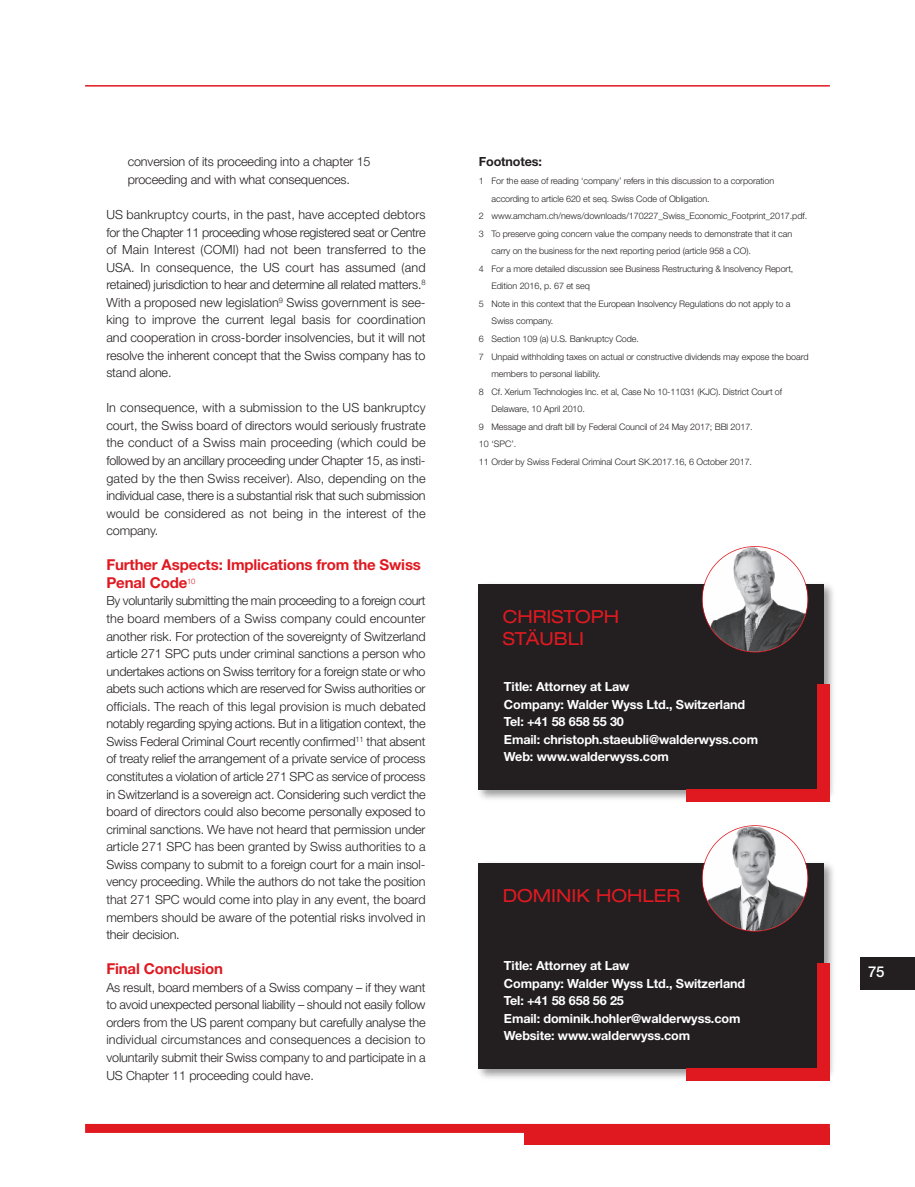
<style>
.page{position:relative;width:915px;height:1187px;background:#fff}
.page>*{position:absolute;margin:0;border:0;box-sizing:border-box;transform-origin:0 0}
.t1{font:expanded 18px/21.6px "Helvetica Neue LT Std";color:#e01921}
.t2{font:700 15px/17.5px "Helvetica Neue LT Std";letter-spacing:-.01em;color:#e01921}
.t3{font:500 15px "Helvetica Neue LT Std";color:#fff}
.t4{font:300 12.6px/17.5px "Helvetica Neue LT Std";letter-spacing:-.01em;color:#231f20;text-align:justify}
.t5{font:700 12.6px/17.5px "Helvetica Neue LT Std";letter-spacing:-.01em;color:#fff}
.t6{font:700 12.6px "Helvetica Neue LT Std";letter-spacing:-.01em;color:#231f20}
.t7{font:300 9px "Helvetica Neue LT Std";letter-spacing:-.01em;color:#231f20}
</style>
<div class="page">
<div style="left:85px;top:1123px;width:744px;height:9px;background:#e01921"></div>
<div style="left:524px;top:1128px;width:305px;height:16px;background:#e01921"></div>
<hr style="left:85px;top:85px;width:744px;height:2px;background:#e01921">
<div style="left:859px;top:957px;width:55px;height:32px;background:#231f20"></div>
<img style="left:478px;top:857px;width:355px;height:224px">
<div style="left:478px;top:863px;width:345px;height:205px;background:#231f20"></div>
<img style="left:702px;top:826px;width:105px;height:104px;border-radius:50%">
<div style="left:701px;top:825px;width:107px;height:106px;border:2px solid #e01921;border-radius:50%"></div>
<div style="left:686px;top:1068px;width:143px;height:12px;background:#e01921"></div>
<div style="left:817px;top:962px;width:12px;height:118px;background:#e01921"></div>
<img style="left:478px;top:578px;width:355px;height:224px">
<div style="left:478px;top:584px;width:345px;height:205px;background:#231f20"></div>
<img style="left:702px;top:547px;width:105px;height:104px;border-radius:50%">
<div style="left:701px;top:546px;width:107px;height:106px;border:2px solid #e01921;border-radius:50%"></div>
<div style="left:686px;top:789px;width:143px;height:12px;background:#e01921"></div>
<div style="left:817px;top:683px;width:12px;height:118px;background:#e01921"></div>
<p class="t4" style="left:128px;top:154px;width:244px">conversion of its proceeding into a chapter 15 proceeding and with what consequences.</p>
<p class="t4" style="left:106px;top:207px;width:320px">US bankruptcy courts, in the past, have accepted debtors for the Chapter 11 proceeding whose registered seat or Centre of Main Interest (COMI) had not been transferred to the USA. In consequence, the US court has assumed (and retained) jurisdiction to hear and determine all related matters.<sup>8<br></sup>With a proposed new legislation<sup>9</sup> Swiss government is see&shy;king to improve the current legal basis for coordination and cooperation in cross-border insolvencies, but it will not resolve the inherent concept that the Swiss company has to stand alone.</p>
<p class="t4" style="left:106px;top:400px;width:320px">In consequence, with a submission to the US bankruptcy court, the Swiss board of directors would seriously frustrate the conduct of a Swiss main proceeding (which could be followed by an ancillary proceeding under Chapter 15, as insti&shy;gated by the then Swiss receiver). Also, depending on the individual case, there is a substantial risk that such submission would be considered as not being in the interest of the company.</p>
<p class="t2" style="left:106px;top:557px;width:316px">Further Aspects: Implications from the Swiss<br>Penal Code<sup>10</sup></p>
<p class="t4" style="left:106px;top:593px;width:320px">By voluntarily submitting the main proceeding to a foreign court the board members of a Swiss company could encounter another risk. For protection of the sovereignty of Switzerland article 271 SPC puts under criminal sanctions a person who undertakes actions on Swiss territory for a foreign state or who abets such actions which are reserved for Swiss authorities or officials. The reach of this legal provision is much debated notably regarding spying actions. But in a litigation context, the Swiss Federal Criminal Court recently confirmed<sup>11</sup> that absent of treaty relief the arrangement of a private service of process constitutes a violation of article 271 SPC as service of process in Switzerland is a sovereign act. Considering such verdict the board of directors could also become personally exposed to criminal sanctions. We have not heard that permission under article 271 SPC has been granted by Swiss authorities to a Swiss company to submit to a foreign court for a main insol&shy;vency proceeding. While the authors do not take the position that 271 SPC would come into play in any event, the board members should be aware of the potential risks involved in their decision.</p>
<p class="t2" style="left:106px;top:961px;width:118px">Final Conclusion</p>
<p class="t4" style="left:106px;top:979px;width:320px">As result, board members of a Swiss company – if they want to avoid unexpected personal liability – should not easily follow orders from the US parent company but carefully analyse the individual circumstances and consequences a decision to voluntarily submit their Swiss company to and participate in a US Chapter 11 proceeding could have.</p>
<p class="t6" style="left:478px;top:157px;width:65px">Footnotes:</p>
<p class="t7" style="left:478px;top:177px;width:297px">1 For the ease of reading ‘company’ refers in this discussion to a corporation</p>
<p class="t7" style="left:491px;top:195px;width:219px">according to article 620 et seq. Swiss Code of Obligation.</p>
<p class="t7" style="left:478px;top:213px;width:330px">2 www.amcham.ch/news/downloads/170227_Swiss_Economic_Footprint_2017.pdf.</p>
<p class="t7" style="left:478px;top:230px;width:315px">3 To preserve going concern value the company needs to demonstrate that it can</p>
<p class="t7" style="left:491px;top:248px;width:261px">carry on the business for the next reporting period (article 958 a CO).</p>
<p class="t7" style="left:478px;top:265px;width:316px">4 For a more detailed discussion see Business Restructuring &amp; Insolvency Report,</p>
<p class="t7" style="left:491px;top:283px;width:100px">Edition 2016, p. 67 et seq</p>
<p class="t7" style="left:478px;top:300px;width:313px">5 Note in this context that the European Insolvency Regulations do not apply to a</p>
<p class="t7" style="left:491px;top:318px;width:63px">Swiss company.</p>
<p class="t7" style="left:478px;top:335px;width:162px">6 Section 109 (a) U.S. Bankruptcy Code.</p>
<p class="t7" style="left:478px;top:353px;width:331px">7 Unpaid withholding taxes on actual or constructive dividends may expose the board</p>
<p class="t7" style="left:491px;top:370px;width:111px">members to personal liability.</p>
<p class="t7" style="left:478px;top:388px;width:305px">8 Cf. Xerium Technologies Inc. et al, Case No 10-11031 (KJC). District Court of</p>
<p class="t7" style="left:491px;top:406px;width:95px">Delaware, 10 April 2010.</p>
<p class="t7" style="left:478px;top:423px;width:275px">9 Message and draft bill by Federal Council of 24 May 2017; BBl 2017.</p>
<p class="t7" style="left:478px;top:441px;width:39px">10 ‘SPC’.</p>
<p class="t7" style="left:478px;top:458px;width:275px">11 Order by Swiss Federal Criminal Court SK.2017.16, 6 October 2017.</p>
<h1 class="t1" style="left:502px;top:607px;width:118px">CHRISTOPH<br>STÄUBLI</h1>
<p class="t5" style="left:504px;top:679px;width:256px">Title: Attorney at Law<br>Company: Walder Wyss Ltd., Switzerland<br>Tel: +41 58 658 55 30<br>Email: christoph.staeubli@walderwyss.com<br>Web: www.walderwyss.com</p>
<h1 class="t1" style="left:502px;top:886px;width:179px">DOMINIK HOHLER</h1>
<p class="t5" style="left:504px;top:958px;width:243px">Title: Attorney at Law<br>Company: Walder Wyss Ltd., Switzerland<br>Tel: +41 58 658 56 25<br>Email: dominik.hohler@walderwyss.com<br>Website: www.walderwyss.com</p>
<p class="t3" style="left:867px;top:966px;width:18px">75</p>
</div>
